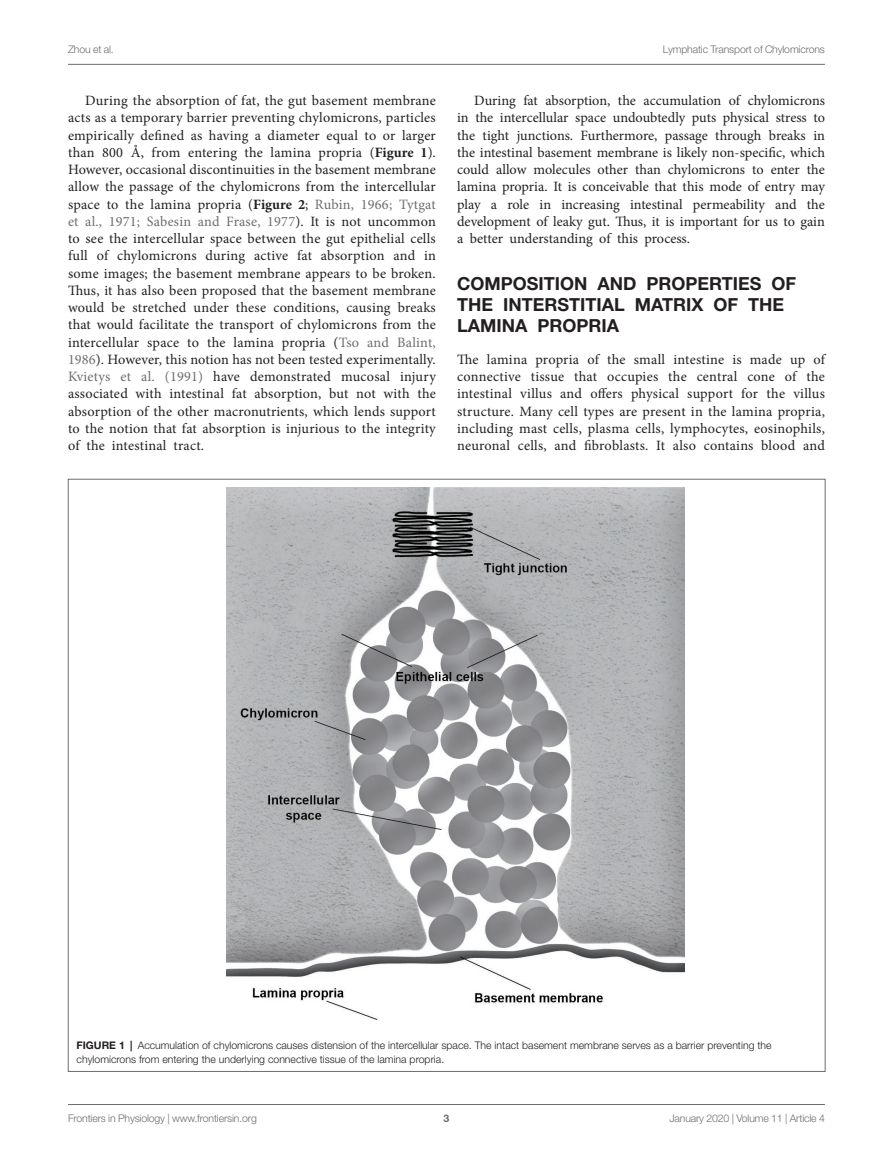
<style>
.page{position:relative;width:893px;height:1170px;background:#fff}
.page>*{position:absolute;margin:0;border:0;box-sizing:border-box;transform-origin:0 0}
.HEAD_1{font:700 18px/21px "Helvetica Neue LT Std";color:#231f20}
.TEXT{font:14.25px/17.2px "Minion Pro";letter-spacing:.005em;color:#231f20;text-align:justify}
.TEXT_FLUSH{font:14.25px/17.2px "Minion Pro";letter-spacing:.015em;color:#231f20;text-align:justify}
.FIG_LEG{font:300 10.5px/14.2px "Helvetica Neue LT Std";color:#231f20}
.t1{font:300 10.5px "Helvetica Neue LT Std";letter-spacing:-.015em;color:#6c6d70}
.t2{font:700 10.5px "Helvetica Neue LT Std";color:#6c6d70}
.s1{font-weight:700}
.s2{color:#6c6d70}
</style>
<div class="page">
<hr style="left:68px;top:64px;width:757px;height:1px;background:#6c6d70">
<hr style="left:68px;top:1104px;width:757px;height:1px;background:#6c6d70">
<img style="left:226px;top:487px;width:458px;height:532px">
<p class="t1" style="left:68px;top:42px;width:47px">Zhou et al.</p>
<p class="t1" style="left:663px;top:42px;width:163px">Lymphatic Transport of Chylomicrons</p>
<p class="TEXT" style="left:68px;top:92px;width:369px;text-indent:17px">During the absorption of fat, the gut basement membrane acts as a temporary barrier preventing chylomicrons, particles empirically defined as having a diameter equal to or larger than 800 Å, from entering the lamina propria (<span class="s1">Figure 1</span>).<br>However, occasional discontinuities in the basement membrane allow the passage of the chylomicrons from the intercellular space to the lamina propria (<span class="s1">Figure 2</span>; <span class="s2">Rubin, 1966; Tytgat et al., 1971; Sabesin and Frase, 1977</span>). It is not uncommon to see the intercellular space between the gut epithelial cells full of chylomicrons during active fat absorption and in some images; the basement membrane appears to be broken.<br>Thus, it has also been proposed that the basement membrane would be stretched under these conditions, causing breaks that would facilitate the transport of chylomicrons from the intercellular space to the lamina propria (<span class="s2">Tso and Balint, 1986</span>). However, this notion has not been tested experimentally.<br><span class="s2">Kvietys et al. (1991)</span> have demonstrated mucosal injury associated with intestinal fat absorption, but not with the absorption of the other macronutrients, which lends support to the notion that fat absorption is injurious to the integrity of the intestinal tract.</p>
<p class="TEXT" style="left:457px;top:92px;width:369px;text-indent:17px">During fat absorption, the accumulation of chylomicrons in the intercellular space undoubtedly puts physical stress to the tight junctions. Furthermore, passage through breaks in the intestinal basement membrane is likely non-specific, which could allow molecules other than chylomicrons to enter the lamina propria. It is conceivable that this mode of entry may play a role in increasing intestinal permeability and the development of leaky gut. Thus, it is important for us to gain a better understanding of this process.</p>
<p class="HEAD_1" style="left:457px;top:273px;width:341px">COMPOSITION AND PROPERTIES OF<br>THE INTERSTITIAL MATRIX OF THE<br>LAMINA PROPRIA</p>
<p class="TEXT_FLUSH" style="left:457px;top:351px;width:369px">The lamina propria of the small intestine is made up of connective tissue that occupies the central cone of the intestinal villus and offers physical support for the villus structure. Many cell types are present in the lamina propria, including mast cells, plasma cells, lymphocytes, eosinophils, neuronal cells, and fibroblasts. It also contains blood and</p>
<p class="FIG_LEG" style="left:77px;top:1037px;width:696px"><span class="s1">FIGURE 1 |</span> Accumulation of chylomicrons causes distension of the intercellular space. The intact basement membrane serves as a barrier preventing the chylomicrons from entering the underlying connective tissue of the lamina propria.</p>
<p class="t1" style="left:68px;top:1111px;width:190px">Frontiers in Physiology | www.frontiersin.org</p>
<p class="t2" style="left:444px;top:1111px;width:7px">3</p>
<p class="t1" style="left:669px;top:1111px;width:157px">January 2020 | Volume 11 | Article 4</p>
</div>
